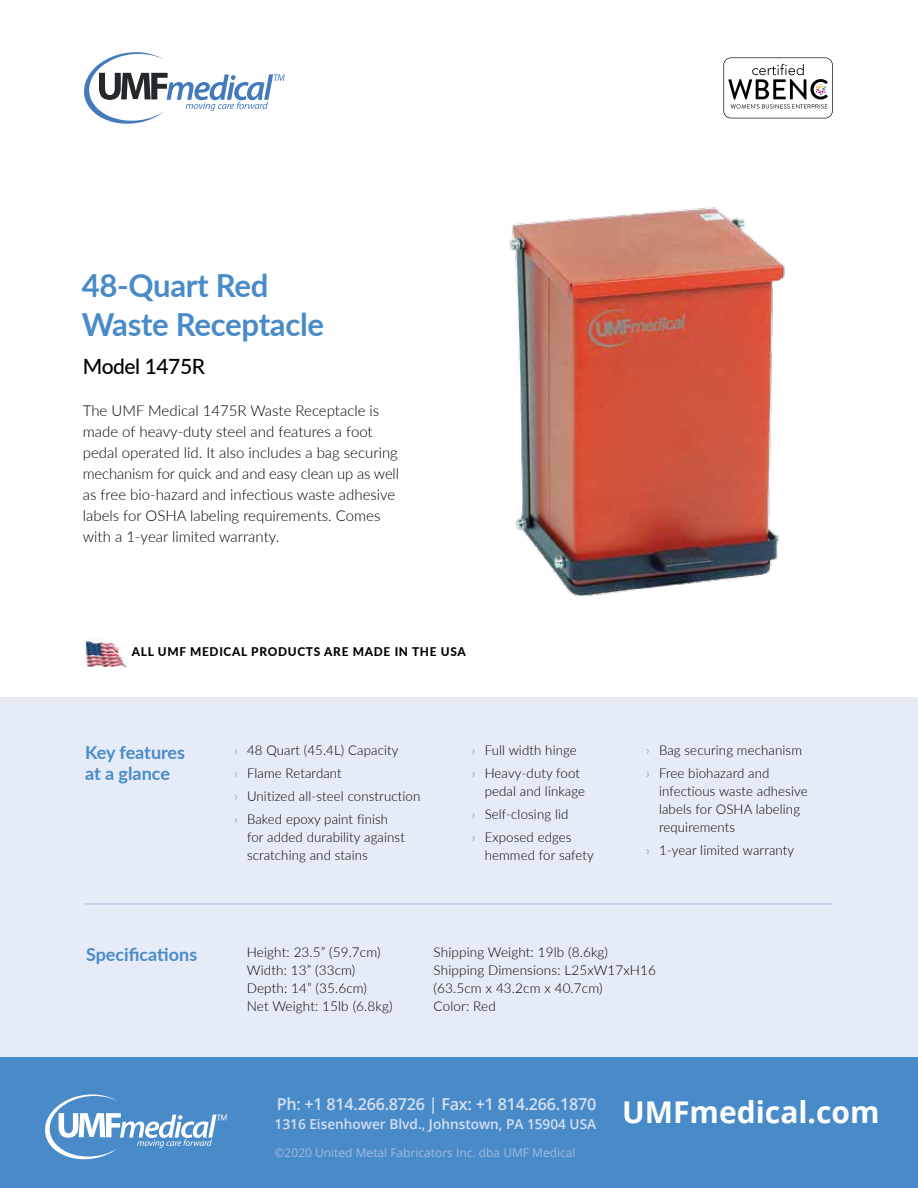
<style>
.page{position:relative;width:918px;height:1188px;background:#fff}
.page>*{position:absolute;margin:0;border:0;box-sizing:border-box;transform-origin:0 0}
.t1{font:700 31.8px/39.3px "Lato";letter-spacing:-.01em;color:#498bc9}
.t2{font:500 21px "Lato";letter-spacing:-.02em;color:#000}
.t3{font:700 18px/21.6px "Lato";color:#498bc9}
.t4{font:600 16.5px "Open Sans";letter-spacing:-.015em;color:#d6e0f2}
.t5{font:300 15px/21px "Lato";color:#000}
.t6{font:600 13.65px "Open Sans";color:#d6e0f2}
.t7{font:300 13.5px/18px "Lato";letter-spacing:.01em;color:#000}
.t8{font:12px "Open Sans";color:#a0bbe2}
.t9{font:800 12px "Lato";letter-spacing:.06em;color:#000}
.s1{color:#498bc9}
.s2{font-weight:700;font-size:30px;color:#fff}
</style>
<div class="page">
<div style="left:0;top:697px;width:918px;height:361px;background:#e5ebf7"></div>
<svg style="left:84px;top:52px;width:201px;height:72px"></svg>
<svg style="left:723px;top:57px;width:110px;height:61px"></svg>
<hr style="left:85px;top:904px;width:748px;height:1px;background:#a0bbe2">
<div style="left:0;top:1058px;width:918px;height:130px;background:#498bc9"></div>
<svg style="left:45px;top:1094px;width:182px;height:65px"></svg>
<img style="left:85px;top:639px;width:42px;height:27px">
<img style="left:509px;top:207px;width:276px;height:390px">
<h1 class="t1" style="left:82px;top:264px;width:244px">48-Quart Red<br>Waste Receptacle</h1>
<h2 class="t2" style="left:83px;top:352px;width:124px">Model 1475R</h2>
<p class="t5" style="left:83px;top:400px;width:318px">The UMF Medical 1475R Waste Receptacle is made of heavy-duty steel and features a foot pedal operated lid. It also includes a bag securing mechanism for quick and and easy clean up as well as free bio-hazard and infectious waste adhesive labels for OSHA labeling requirements. Comes with a 1-year limited warranty.</p>
<p class="t9" style="left:132px;top:643px;width:336px">ALL UMF MEDICAL PRODUCTS ARE MADE IN THE USA</p>
<h3 class="t3" style="left:85px;top:741px;width:102px">Key features at a glance</h3>
<p class="t7" style="left:234px;top:738px;width:188px;line-height:23.1px"><span class="s1">›</span> 48 Quart (45.4L) Capacity<br><span class="s1">›</span> Flame Retardant<br><span class="s1">›</span> Unitized all-steel construction <span class="s1">›</span> Baked epoxy paint finish</p>
<p class="t7" style="left:247px;top:828px;width:159px">for added durability against scratching and stains</p>
<p class="t7" style="left:472px;top:738px;width:110px;line-height:23.1px"><span class="s1">›</span> Full width hinge <span class="s1">›</span> Heavy-duty foot</p>
<p class="t7" style="left:472px;top:779px;width:115px;line-height:23.1px;text-indent:13px">pedal and linkage <span class="s1">›</span> Self-closing lid<br><span class="s1">›</span> Exposed edges</p>
<p class="t7" style="left:485px;top:846px;width:111px">hemmed for safety</p>
<p class="t7" style="left:646px;top:738px;width:157px;line-height:23.1px"><span class="s1">›</span> Bag securing mechanism <span class="s1">›</span> Free biohazard and</p>
<p class="t7" style="left:659px;top:782px;width:150px">infectious waste adhesive labels for OSHA labeling requirements</p>
<p class="t7" style="left:646px;top:841px;width:149px"><span class="s1">›</span> 1-year limited warranty</p>
<h3 class="t3" style="left:86px;top:942px;width:113px">Specifications</h3>
<p class="t7" style="left:247px;top:943px;width:147px">Height: 23.5” (59.7cm)<br>Width: 13” (33cm)<br>Depth: 14” (35.6cm)<br>Net Weight: 15lb (6.8kg)</p>
<p class="t7" style="left:434px;top:943px;width:224px">Shipping Weight: 19lb (8.6kg)<br>Shipping Dimensions: L25xW17xH16 (63.5cm x 43.2cm x 40.7cm)<br>Color: Red</p>
<p class="t4" style="left:277px;top:1092px;width:604px">Ph: +1 814.266.8726 | Fax: +1 814.266.1870 <span class="s2">UMFmedical.com</span></p>
<p class="t8" style="left:275px;top:1144px;width:303px">©2020 United Metal Fabricators Inc. dba UMF Medical</p>
<p class="t6" style="left:275px;top:1114px;width:323px">1316 Eisenhower Blvd., Johnstown, PA 15904 USA</p>
</div>
